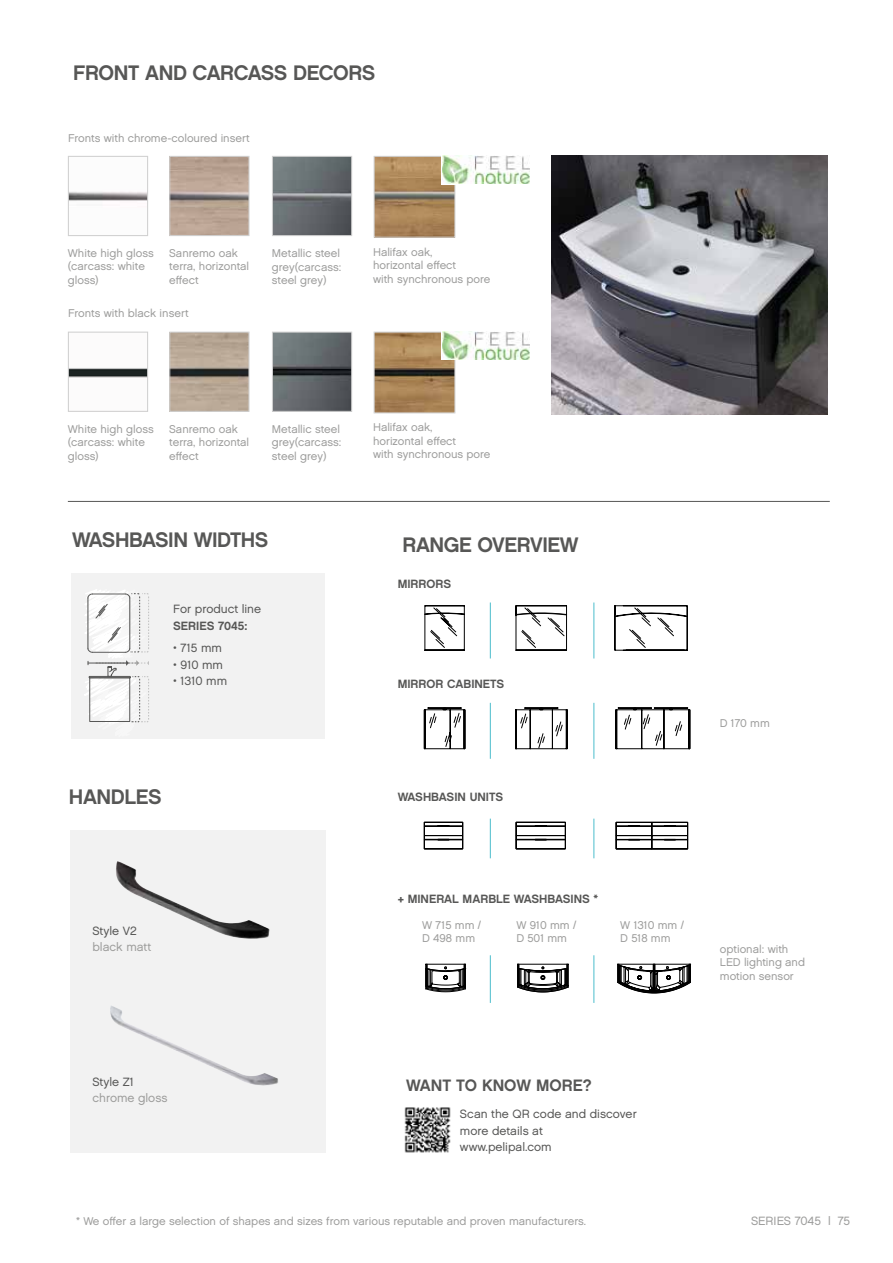
<style>
.page{position:relative;width:893px;height:1263px;background:#fff}
.page>*{position:absolute;margin:0;border:0;box-sizing:border-box;transform-origin:0 0}
.t1{font:21px "Chalet New York Nineteen Sixty";letter-spacing:-.02em;color:#575756}
.t2{font:16.5px "Chalet New York Nineteen Sixty";color:#575756}
.t3{font:12px/16.5px "Chalet London Nineteen Sixty";color:#575756}
.t4{font:12px "Chalet New York Nineteen Sixty";color:#575756}
.t5{font:12px "Chalet London Nineteen Sixty";color:#9d9d9c}
.t6{font:11.25px/13.5px "Chalet London Nineteen Sixty";color:#9d9d9c}
</style>
<div class="page">
<img style="left:552px;top:156px;width:275px;height:259px">
<img style="left:70px;top:191px;width:76px;height:10px">
<div style="left:68px;top:156px;width:80px;height:80px;border:1px solid #d0d0d0"></div>
<img style="left:70px;top:368px;width:76px;height:10px">
<div style="left:68px;top:332px;width:80px;height:80px;border:1px solid #d0d0d0"></div>
<img style="left:274px;top:158px;width:76px;height:76px">
<div style="left:272px;top:156px;width:80px;height:80px;border:1px solid #d0d0d0"></div>
<img style="left:274px;top:334px;width:76px;height:76px">
<div style="left:272px;top:332px;width:80px;height:80px;border:1px solid #d0d0d0"></div>
<img style="left:171px;top:158px;width:76px;height:76px">
<div style="left:169px;top:156px;width:80px;height:80px;border:1px solid #d0d0d0"></div>
<img style="left:171px;top:334px;width:76px;height:76px">
<div style="left:169px;top:332px;width:80px;height:80px;border:1px solid #d0d0d0"></div>
<hr style="left:68px;top:501px;width:762px;height:1px;background:#575756">
<div style="left:72px;top:574px;width:253px;height:165px;background:#f2f2f2"></div>
<svg style="left:71px;top:587px;width:78px;height:151px"></svg>
<div style="left:70px;top:830px;width:255px;height:322px;background:#f2f2f2"></div>
<img style="left:404px;top:1107px;width:47px;height:46px">
<hr style="left:593px;top:955px;width:1px;height:48px;background:#4cbdcc">
<hr style="left:593px;top:819px;width:1px;height:39px;background:#4cbdcc">
<hr style="left:490px;top:955px;width:1px;height:48px;background:#4cbdcc">
<hr style="left:490px;top:819px;width:1px;height:39px;background:#4cbdcc">
<hr style="left:593px;top:602px;width:1px;height:56px;background:#4cbdcc">
<hr style="left:490px;top:602px;width:1px;height:56px;background:#4cbdcc">
<svg style="left:424px;top:605px;width:264px;height:53px"></svg>
<svg style="left:424px;top:702px;width:266px;height:57px"></svg>
<svg style="left:423px;top:819px;width:266px;height:32px"></svg>
<svg style="left:425px;top:959px;width:266px;height:34px"></svg>
<img style="left:376px;top:158px;width:77px;height:78px">
<div style="left:374px;top:156px;width:81px;height:82px;border:1px solid #d0d0d0"></div>
<img style="left:376px;top:334px;width:77px;height:77px">
<div style="left:374px;top:332px;width:81px;height:81px;border:1px solid #d0d0d0"></div>
<svg style="left:442px;top:155px;width:65px;height:29px"></svg>
<img style="left:443px;top:156px;width:86px;height:28px">
<div style="left:442px;top:330px;width:87px;height:30px;background:#fff"></div>
<img style="left:443px;top:332px;width:86px;height:27px">
<img style="left:116px;top:861px;width:154px;height:78px">
<img style="left:110px;top:1006px;width:168px;height:80px">
<h1 class="t1" style="left:73px;top:59px;width:304px">FRONT AND CARCASS DECORS</h1>
<p class="t6" style="left:68px;top:131px;width:183px">Fronts with chrome-coloured insert</p>
<p class="t6" style="left:68px;top:246px;width:87px">White high gloss (carcass: white gloss)</p>
<p class="t6" style="left:169px;top:246px;width:82px">Sanremo oak terra, horizontal effect</p>
<p class="t6" style="left:68px;top:306px;width:122px">Fronts with black insert</p>
<p class="t6" style="left:272px;top:246px;width:71px;text-align:justify">Metallic steel grey(carcass: steel grey)</p>
<p class="t6" style="left:373px;top:245px;width:119px">Halifax oak,<br>horizontal effect<br>with synchronous pore</p>
<p class="t6" style="left:68px;top:422px;width:87px">White high gloss (carcass: white gloss)</p>
<p class="t6" style="left:169px;top:422px;width:82px">Sanremo oak terra, horizontal effect</p>
<p class="t6" style="left:272px;top:422px;width:71px;text-align:justify">Metallic steel grey(carcass: steel grey)</p>
<p class="t6" style="left:373px;top:421px;width:119px">Halifax oak,<br>horizontal effect<br>with synchronous pore</p>
<h1 class="t1" style="left:72px;top:526px;width:198px">WASHBASIN WIDTHS</h1>
<h1 class="t1" style="left:403px;top:531px;width:177px">RANGE OVERVIEW</h1>
<p class="t4" style="left:398px;top:576px;width:55px">MIRRORS</p>
<p class="t3" style="left:173px;top:601px;width:89px">For product line</p>
<p class="t4" style="left:173px;top:618px;width:76px">SERIES 7045:</p>
<p class="t3" style="left:173px;top:639px;width:50px">• 715 mm</p>
<p class="t3" style="left:173px;top:656px;width:51px">• 910 mm</p>
<p class="t3" style="left:173px;top:672px;width:55px">• 1310 mm</p>
<p class="t4" style="left:398px;top:676px;width:108px">MIRROR CABINETS</p>
<p class="t6" style="left:720px;top:716px;width:51px">D 170 mm</p>
<h1 class="t1" style="left:69px;top:783px;width:94px">HANDLES</h1>
<p class="t4" style="left:398px;top:789px;width:107px">WASHBASIN UNITS</p>
<p class="t4" style="left:398px;top:891px;width:202px">+ MINERAL MARBLE WASHBASINS *</p>
<p class="t3" style="left:92px;top:922px;width:46px">Style V2</p>
<p class="t5" style="left:92px;top:939px;width:60px">black matt</p>
<p class="t6" style="left:422px;top:918px;width:60px">W 715 mm /<br>D 498 mm</p>
<p class="t6" style="left:516px;top:918px;width:61px">W 910 mm /<br>D 501 mm</p>
<p class="t6" style="left:620px;top:918px;width:65px">W 1310 mm /<br>D 518 mm</p>
<p class="t6" style="left:720px;top:942px;width:87px">optional: with<br>LED lighting and motion sensor</p>
<p class="t3" style="left:92px;top:1073px;width:43px">Style Z1</p>
<p class="t5" style="left:92px;top:1091px;width:77px">chrome gloss</p>
<h2 class="t2" style="left:406px;top:1075px;width:187px">WANT TO KNOW MORE?</h2>
<p class="t3" style="left:460px;top:1106px;width:178px">Scan the QR code and discover more details at www.pelipal.com</p>
<p class="t6" style="left:76px;top:1214px;width:511px">* We offer a large selection of shapes and sizes from various reputable and proven manufacturers.</p>
<p class="t5" style="left:751px;top:1214px;width:101px">SERIES 7045 | 75</p>
</div>
